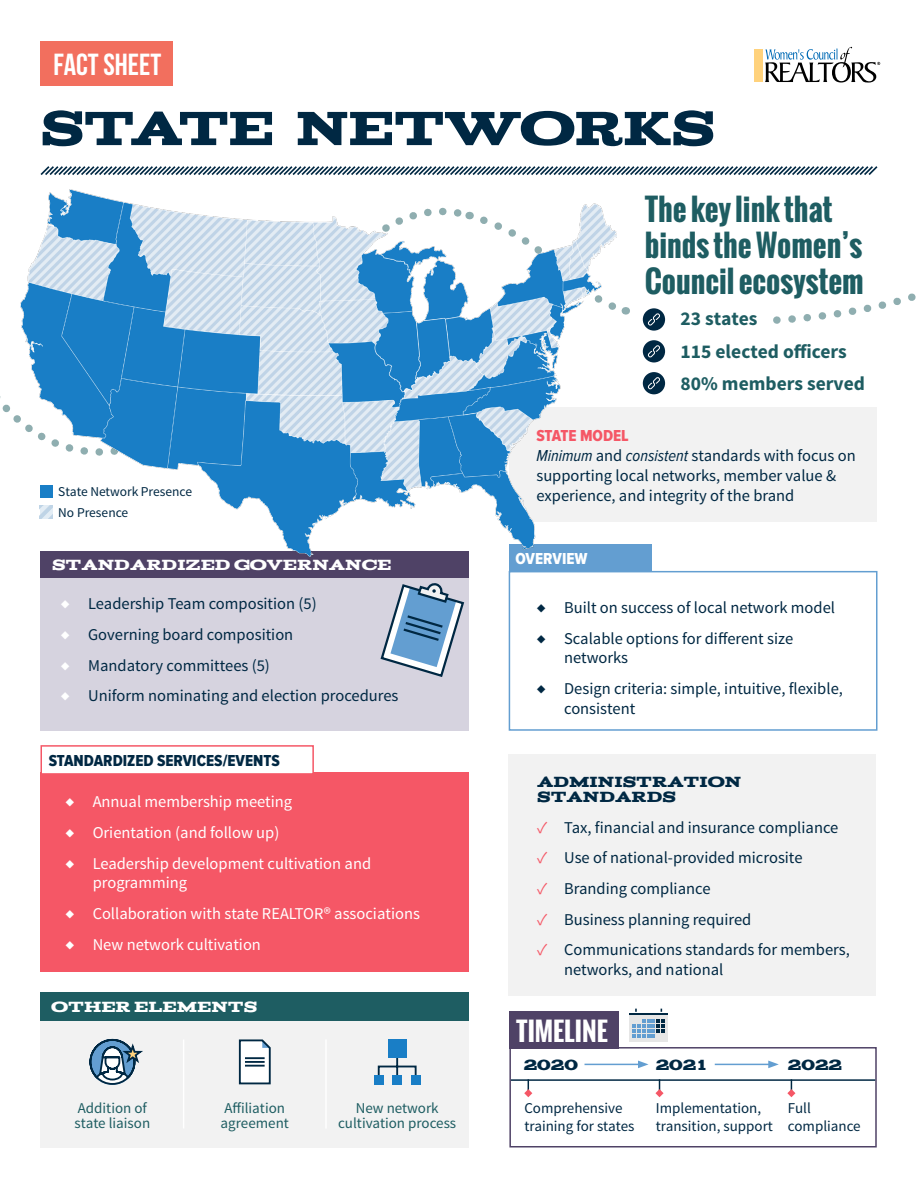
<style>
.page{position:relative;width:918px;height:1188px;background:#fff}
.page>*{position:absolute;margin:0;border:0;box-sizing:border-box;transform-origin:0 0}
.t1{font:53.55px "Acknowledgement";letter-spacing:-.025em;color:#002843}
.t2{font:700 30.45px "Bebas Neue";color:#fff}
.t3{font:700 30px/36px "Oswald";color:#1e5d62}
.t4{font:700 25.5px "Oswald";color:#fff}
.t5{font:700 19.5px/32.5px "Source Sans Pro";color:#1e5d62}
.t6{font:16.5px/30.6px "Source Sans Pro";color:#002843}
.t7{font:16.5px/30.6px "Source Sans Pro";color:#fff}
.t8{font:16.5px "Acknowledgement";color:#fff}
.t9{font:16.5px/15px "Acknowledgement";color:#002843}
.t10{font:16.5px "Proxima Nova Cond Extrabld";color:#002843}
.t11{font:16.5px "Proxima Nova Cond Extrabld";color:#f55766}
.t12{font:16.5px "Proxima Nova Cond Extrabld";color:#fff}
.t13{font:15px/18px "Source Sans Pro";color:#002843}
.t14{font:15px/15px "Source Sans Pro";color:#1e5d62}
.t15{font:13.5px "Source Sans Pro";color:#002843}
.s1{font-family:"Proxima Nova Cond";color:#fff}
.s2{font-family:"Proxima Nova Cond"}
.s3{font-family:"Proxima Nova Cond";font-style:italic}
.s4{color:#f55766}
</style>
<div class="page">
<svg style="left:773px;top:293px;width:143px;height:31px"></svg>
<div style="left:40px;top:1021px;width:429px;height:127px;background:#f2f2f2"></div>
<div style="left:40px;top:577px;width:429px;height:154px;background:#d6d3df"></div>
<div style="left:509px;top:754px;width:367px;height:241px;background:#f2f2f2"></div>
<div style="left:509px;top:407px;width:368px;height:115px;background:#f2f2f2"></div>
<div style="left:40px;top:772px;width:429px;height:200px;background:#f55766"></div>
<div style="left:509px;top:1047px;width:368px;height:101px;background:#fff;border:2px solid #4f4266"></div>
<div style="left:509px;top:571px;width:369px;height:160px;background:#fff;border:2px solid #639ed1"></div>
<div style="left:754px;top:50px;width:9px;height:32px;background:#ffd27c"></div>
<svg style="left:765px;top:47px;width:115px;height:36px"></svg>
<div style="left:40px;top:551px;width:429px;height:26px;background:#4f4266"></div>
<div style="left:40px;top:992px;width:429px;height:29px;background:#1e5d62"></div>
<div style="left:40px;top:745px;width:274px;height:30px;border:2px solid #f55766"></div>
<div style="left:509px;top:1011px;width:110px;height:37px;background:#4f4266"></div>
<div style="left:509px;top:544px;width:142px;height:27px;background:#639ed1"></div>
<div style="left:40px;top:41px;width:133px;height:45px;background:#f26f5e"></div>
<svg style="left:40px;top:166px;width:838px;height:9px"></svg>
<hr style="left:585px;top:1064px;width:55px;height:1px;background:#639ed1">
<svg style="left:638px;top:1061px;width:11px;height:7px"></svg>
<hr style="left:715px;top:1064px;width:56px;height:1px;background:#639ed1">
<svg style="left:768px;top:1061px;width:11px;height:7px"></svg>
<hr style="left:511px;top:1079px;width:364px;height:2px;background:#002843">
<svg style="left:524px;top:1079px;width:8px;height:18px"></svg>
<svg style="left:655px;top:1079px;width:9px;height:18px"></svg>
<svg style="left:787px;top:1079px;width:8px;height:18px"></svg>
<img style="left:21px;top:189px;width:595px;height:368px">
<svg style="left:40px;top:505px;width:13px;height:13px"></svg>
<div style="left:40px;top:485px;width:12px;height:13px;background:#197ec6"></div>
<svg style="left:238px;top:1039px;width:33px;height:46px"></svg>
<hr style="left:183px;top:1039px;width:1px;height:90px;background:#fff">
<hr style="left:325px;top:1039px;width:2px;height:90px;background:#fff">
<svg style="left:89px;top:1038px;width:54px;height:47px"></svg>
<svg style="left:377px;top:1046px;width:41px;height:36px"></svg>
<div style="left:388px;top:1039px;width:18px;height:18px;background:#197ec6"></div>
<div style="left:374px;top:1076px;width:9px;height:9px;background:#197ec6"></div>
<div style="left:393px;top:1076px;width:9px;height:9px;background:#197ec6"></div>
<div style="left:411px;top:1076px;width:9px;height:9px;background:#197ec6"></div>
<div style="left:643px;top:308px;width:22px;height:23px;background:#002843;border-radius:50%"></div>
<svg style="left:647px;top:313px;width:13px;height:13px"></svg>
<div style="left:643px;top:340px;width:22px;height:22px;background:#002843;border-radius:50%"></div>
<svg style="left:647px;top:345px;width:13px;height:13px"></svg>
<div style="left:643px;top:372px;width:22px;height:22px;background:#002843;border-radius:50%"></div>
<svg style="left:647px;top:377px;width:13px;height:13px"></svg>
<div style="left:630px;top:1015px;width:38px;height:27px;background:#e6e6e6"></div>
<svg style="left:633px;top:1020px;width:32px;height:17px"></svg>
<hr style="left:630px;top:1013px;width:38px;height:2px;background:#002843">
<svg style="left:380px;top:583px;width:85px;height:94px"></svg>
<h2 class="t2" style="left:54px;top:48px;width:109px">FACT SHEET</h2>
<h1 class="t1" style="left:40px;top:101px;width:676px">STATE NETWORKS</h1>
<h3 class="t3" style="left:645px;top:191px;width:221px">The key link that binds the Women’s<br>Council ecosystem</h3>
<p class="t15" style="left:58px;top:483px;width:135px">State Network Presence</p>
<p class="t15" style="left:58px;top:504px;width:71px">No Presence</p>
<p class="t8" style="left:52px;top:557px;width:341px">STANDARDIZED GOVERNANCE</p>
<p class="t6" style="left:61px;top:589px;width:339px"><span class="s1">♦</span> Leadership Team composition (5)<br><span class="s1">♦</span> Governing board composition<br><span class="s1">♦</span> Mandatory committees (5)<br><span class="s1">♦</span> Uniform nominating and election procedures</p>
<p class="t10" style="left:49px;top:752px;width:233px">STANDARDIZED SERVICES/EVENTS</p>
<p class="t7" style="left:66px;top:787px;width:307px"><span class="s2">♦</span> Annual membership meeting<br><span class="s2">♦</span> Orientation (and follow up)<br><span class="s2">♦</span> Leadership development cultivation and</p>
<p class="t7" style="left:66px;top:868px;width:356px;text-indent:27px">programming<br><span class="s2">♦</span> Collaboration with state REALTOR® associations <span class="s2">♦</span> New network cultivation</p>
<p class="t8" style="left:51px;top:998px;width:208px">OTHER ELEMENTS</p>
<p class="t14" style="left:75px;top:1101px;width:77px">Addition of state liaison</p>
<p class="t14" style="left:221px;top:1101px;width:70px">Affiliation agreement</p>
<p class="t14" style="left:338px;top:1101px;width:120px;text-align:center">New network cultivation process</p>
<p class="t5" style="left:681px;top:303px;width:186px">23 states<br>115 elected officers<br>80% members served</p>
<p class="t11" style="left:536px;top:426px;width:94px">STATE MODEL</p>
<p class="t6" style="left:536px;top:446px;width:321px;line-height:19.8px"><span class="s3">Minimum</span> and <span class="s3">consistent</span> standards with focus on supporting local networks, member value &amp; experience, and integrity of the brand</p>
<p class="t12" style="left:515px;top:549px;width:74px">OVERVIEW</p>
<p class="t6" style="left:537px;top:593px;width:299px"><span class="s2">♦</span> Built on success of local network model <span class="s2">♦</span> Scalable options for different size</p>
<p class="t6" style="left:537px;top:643px;width:307px;text-indent:27px">networks<br><span class="s2">♦</span> Design criteria: simple, intuitive, flexible,</p>
<p class="t6" style="left:564px;top:693px;width:73px">consistent</p>
<p class="t9" style="left:537px;top:775px;width:206px">ADMINISTRATION<br>STANDARDS</p>
<p class="t6" style="left:537px;top:812px;width:303px"><span class="s4">✓</span> Tax, financial and insurance compliance</p>
<p class="t6" style="left:537px;top:843px;width:267px"><span class="s4">✓</span> Use of national-provided microsite</p>
<p class="t6" style="left:537px;top:874px;width:175px"><span class="s4">✓</span> Branding compliance</p>
<p class="t6" style="left:537px;top:904px;width:216px"><span class="s4">✓</span> Business planning required</p>
<p class="t6" style="left:564px;top:940px;width:287px;line-height:19.8px;text-indent:-27px"><span class="s4">✓</span> Communications standards for members, networks, and national</p>
<h3 class="t4" style="left:516px;top:1012px;width:93px">TIMELINE</h3>
<p class="t9" style="left:524px;top:1057px;width:56px">2020</p>
<p class="t9" style="left:656px;top:1057px;width:54px">2021</p>
<p class="t9" style="left:788px;top:1057px;width:56px">2022</p>
<p class="t13" style="left:524px;top:1099px;width:111px">Comprehensive training for states</p>
<p class="t13" style="left:656px;top:1099px;width:119px">Implementation, transition, support</p>
<p class="t13" style="left:788px;top:1099px;width:74px">Full compliance</p>
</div>
